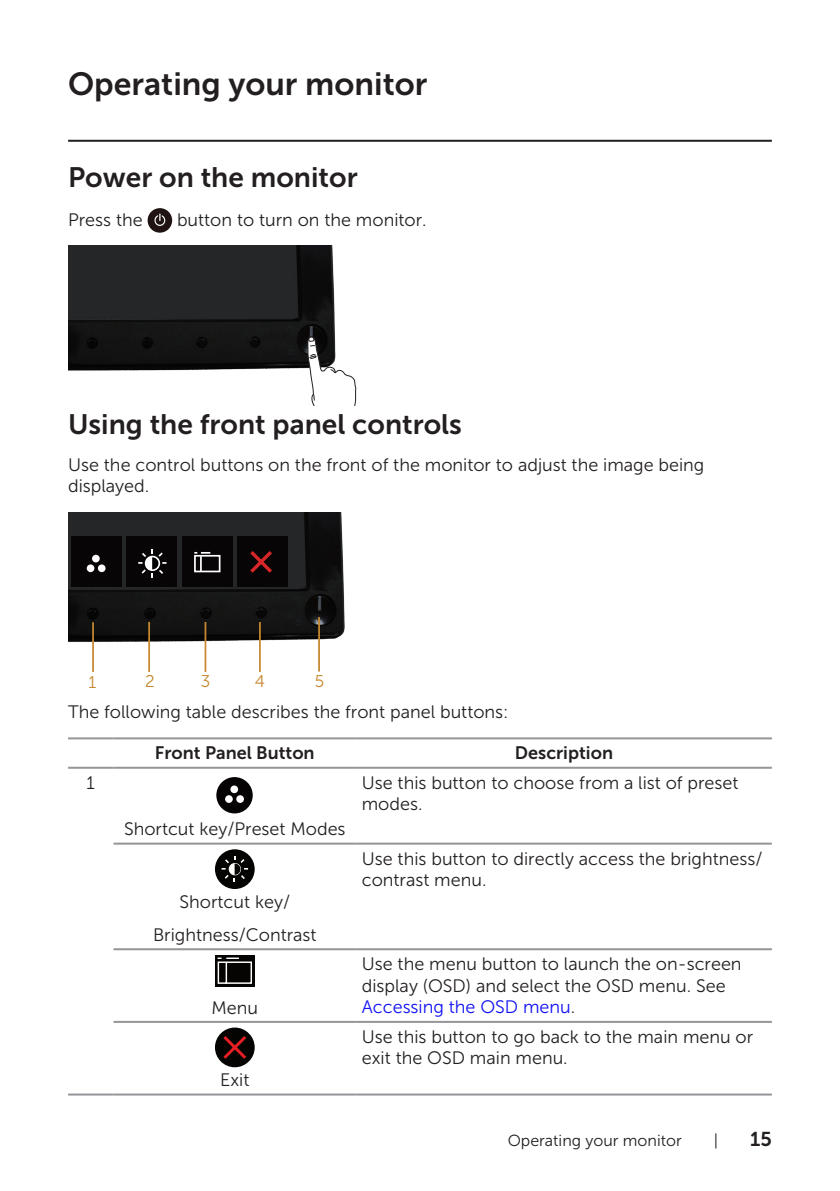
<style>
.page{position:relative;width:840px;height:1191px;background:#fff}
.page>*{position:absolute;margin:0;border:0;box-sizing:border-box;transform-origin:0 0}
.Head_1{font:32px "Museo Sans For Dell 700";color:#231f20}
.Head_2{font:28px "Museo Sans For Dell 700";color:#231f20}
.t1{font:20px "Museo Sans For Dell 700";color:#231f20}
.text{font:18px/21.6px "Museo Sans For Dell 300";color:#231f20}
.text-2{font:18px "Museo Sans For Dell 700";color:#231f20}
.t2{font:17px "Museo Sans For Dell 300";color:#c78830}
.t3{font:16px "Museo Sans For Dell 300";color:#231f20}
.s1{color:#1111f6}
</style>
<div class="page">
<hr style="left:68px;top:140px;width:703px;height:2px;background:#231f20">
<div style="left:147px;top:208px;width:25px;height:25px;background:#201412;border-radius:50%"></div>
<svg style="left:154px;top:214px;width:11px;height:12px"></svg>
<img style="left:68px;top:245px;width:267px;height:126px">
<svg style="left:307px;top:336px;width:49px;height:69px"></svg>
<img style="left:68px;top:513px;width:277px;height:131px">
<div style="left:71px;top:536px;width:50px;height:50px;background:#070505"></div>
<div style="left:126px;top:536px;width:50px;height:50px;background:#070505"></div>
<div style="left:182px;top:536px;width:50px;height:50px;background:#070505"></div>
<div style="left:237px;top:536px;width:50px;height:50px;background:#070505"></div>
<hr style="left:204px;top:622px;width:2px;height:50px;background:#c78830">
<hr style="left:259px;top:622px;width:2px;height:50px;background:#c78830">
<hr style="left:148px;top:622px;width:2px;height:50px;background:#c78830">
<hr style="left:318px;top:617px;width:2px;height:54px;background:#c78830">
<hr style="left:92px;top:622px;width:2px;height:50px;background:#c78830">
<div style="left:92px;top:555px;width:8px;height:7px;background:#fff;border-radius:50%"></div>
<div style="left:87px;top:564px;width:7px;height:8px;background:#fff;border-radius:50%"></div>
<div style="left:98px;top:564px;width:7px;height:8px;background:#fff;border-radius:50%"></div>
<svg style="left:138px;top:549px;width:28px;height:28px"></svg>
<svg style="left:250px;top:551px;width:22px;height:22px"></svg>
<div style="left:194px;top:555px;width:26px;height:17px;border:2px solid #fff"></div>
<svg style="left:194px;top:552px;width:16px;height:19px"></svg>
<hr style="left:68px;top:737px;width:45px;height:2px;background:#939598">
<hr style="left:113px;top:737px;width:243px;height:2px;background:#939598">
<hr style="left:356px;top:737px;width:415px;height:2px;background:#939598">
<hr style="left:68px;top:766px;width:45px;height:2px;background:#939598">
<hr style="left:113px;top:766px;width:243px;height:2px;background:#939598">
<hr style="left:356px;top:766px;width:415px;height:2px;background:#939598">
<hr style="left:113px;top:842px;width:243px;height:2px;background:#939598">
<hr style="left:356px;top:842px;width:415px;height:2px;background:#939598">
<hr style="left:113px;top:948px;width:243px;height:2px;background:#939598">
<hr style="left:356px;top:948px;width:415px;height:2px;background:#939598">
<hr style="left:113px;top:1021px;width:243px;height:2px;background:#939598">
<hr style="left:356px;top:1021px;width:415px;height:2px;background:#939598">
<hr style="left:68px;top:1093px;width:45px;height:2px;background:#939598">
<hr style="left:113px;top:1093px;width:243px;height:2px;background:#939598">
<hr style="left:356px;top:1093px;width:415px;height:2px;background:#939598">
<div style="left:216px;top:777px;width:36px;height:36px;background:#050303;border-radius:50%"></div>
<div style="left:230px;top:785px;width:8px;height:8px;background:#fff;border-radius:50%"></div>
<div style="left:225px;top:795px;width:8px;height:8px;background:#fff;border-radius:50%"></div>
<div style="left:236px;top:795px;width:8px;height:8px;background:#fff;border-radius:50%"></div>
<div style="left:215px;top:849px;width:39px;height:40px;background:#040503;border-radius:50%"></div>
<svg style="left:221px;top:856px;width:27px;height:26px"></svg>
<div style="left:215px;top:955px;width:39px;height:31px;background:#050403"></div>
<svg style="left:217px;top:957px;width:35px;height:27px"></svg>
<div style="left:215px;top:1027px;width:39px;height:40px;background:#040503;border-radius:50%"></div>
<svg style="left:220px;top:1032px;width:29px;height:30px"></svg>
<p class="Head_1" style="left:68px;top:66px;width:360px">Operating your monitor</p>
<p class="Head_2" style="left:68px;top:162px;width:291px">Power on the monitor</p>
<p class="text" style="left:68px;top:209px;width:76px">Press the</p>
<p class="text" style="left:177px;top:209px;width:251px">button to turn on the monitor.</p>
<p class="Head_2" style="left:68px;top:409px;width:395px">Using the front panel controls</p>
<p class="text" style="left:68px;top:454px;width:637px">Use the control buttons on the front of the monitor to adjust the image being displayed.</p>
<p class="t2" style="left:88px;top:672px;width:9px">1</p>
<p class="t2" style="left:145px;top:672px;width:11px">2</p>
<p class="t2" style="left:201px;top:672px;width:11px">3</p>
<p class="t2" style="left:255px;top:672px;width:12px">4</p>
<p class="t2" style="left:315px;top:672px;width:11px">5</p>
<p class="text" style="left:68px;top:701px;width:441px">The following table describes the front panel buttons:</p>
<p class="text-2" style="left:155px;top:743px;width:161px">Front Panel Button</p>
<p class="text-2" style="left:514px;top:743px;width:99px">Description</p>
<p class="text" style="left:87px;top:772px;width:10px">1</p>
<p class="text" style="left:124px;top:818px;width:223px">Shortcut key/Preset Modes</p>
<p class="text" style="left:361px;top:772px;width:378px">Use this button to choose from a list of preset modes.</p>
<p class="text" style="left:179px;top:891px;width:112px">Shortcut key/</p>
<p class="text" style="left:153px;top:924px;width:165px">Brightness/Contrast</p>
<p class="text" style="left:211px;top:996px;width:48px">Menu</p>
<p class="text" style="left:220px;top:1069px;width:31px">Exit</p>
<p class="text" style="left:361px;top:847px;width:402px">Use this button to directly access the brightness/ contrast menu.</p>
<p class="text" style="left:361px;top:953px;width:381px">Use the menu button to launch the on-screen display (OSD) and select the OSD menu. See<br><span class="s1">Accessing the OSD menu</span>.</p>
<p class="text" style="left:361px;top:1026px;width:393px">Use this button to go back to the main menu or exit the OSD main menu.</p>
<p class="t3" style="left:507px;top:1131px;width:175px">Operating your monitor</p>
<p class="t3" style="left:713px;top:1131px;width:6px">|</p>
<p class="t1" style="left:749px;top:1127px;width:23px">15</p>
</div>
